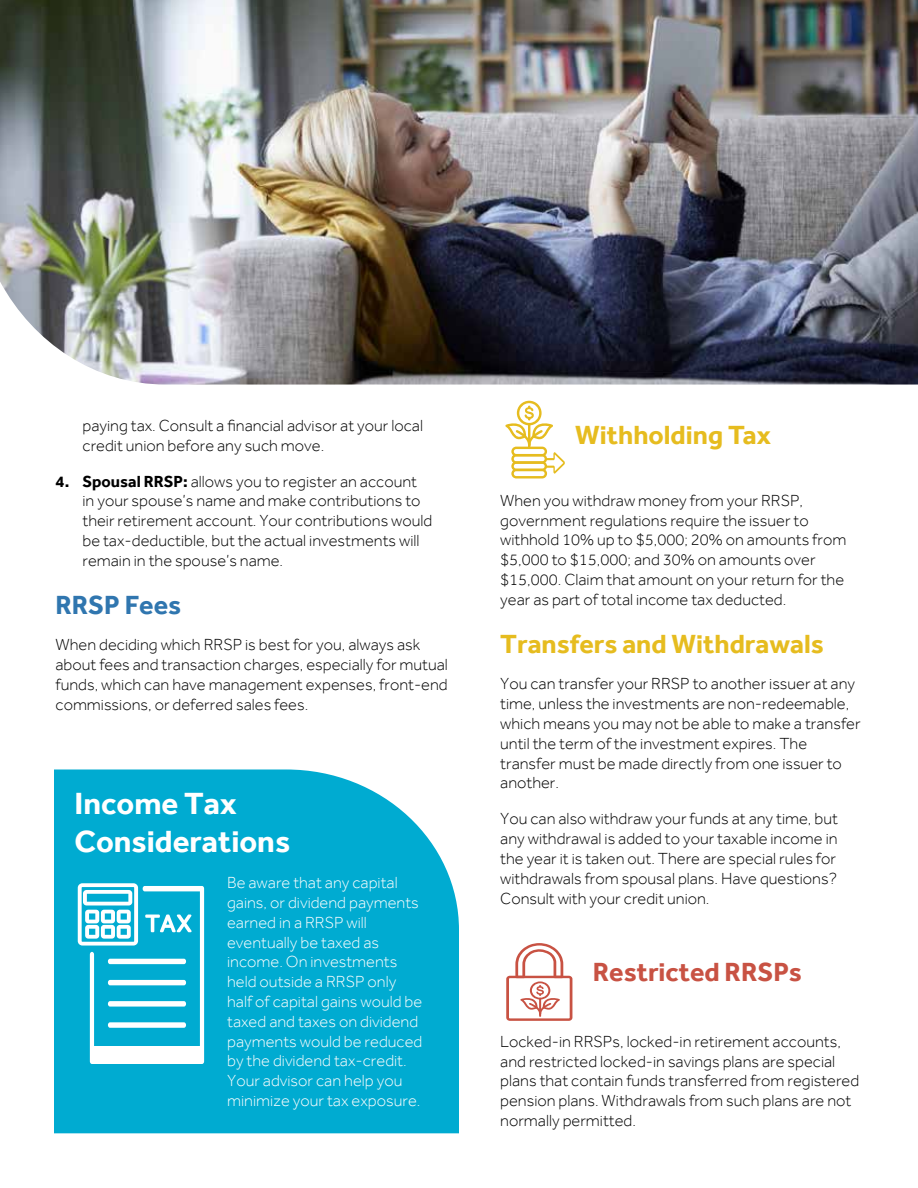
<style>
.page{position:relative;width:918px;height:1188px;background:#fff}
.page>*{position:absolute;margin:0;border:0;box-sizing:border-box;transform-origin:0 0}
.t1{font:700 31.5px/37.8px "Effra";color:#fff}
.t2{font:700 27px "Effra";color:#e6bc1f}
.t3{font:700 27px "Effra";color:#c85243}
.t4{font:700 27px "Effra";color:#3076af}
.t5{font:300 16.5px/19.8px "Effra";color:#000}
.t6{font:300 16.5px/19.8px "Effra";color:#fff}
.s1{font-weight:700}
</style>
<div class="page">
<img style="left:0;top:0;width:918px;height:385px">
<div style="left:54px;top:770px;width:405px;height:363px;background:#00abd1"></div>
<svg style="left:78px;top:883px;width:126px;height:181px"></svg>
<svg style="left:505px;top:401px;width:60px;height:77px"></svg>
<svg style="left:506px;top:943px;width:66px;height:78px"></svg>
<p class="t5" style="left:82px;top:415px;width:342px">paying tax. Consult a financial advisor at your local credit union before any such move.</p>
<p class="t5" style="left:82px;top:471px;width:351px;text-indent:-27px"><span class="s1">4. Spousal RRSP:</span> allows you to register an account in your spouse’s name and make contributions to their retirement account. Your contributions would be tax-deductible, but the actual investments will remain in the spouse’s name.</p>
<h2 class="t4" style="left:56px;top:589px;width:127px">RRSP Fees</h2>
<p class="t5" style="left:56px;top:635px;width:394px">When deciding which RRSP is best for you, always ask about fees and transaction charges, especially for mutual funds, which can have management expenses, front-end commissions, or deferred sales fees.</p>
<h1 class="t1" style="left:75px;top:784px;width:217px">Income Tax<br>Considerations</h1>
<p class="t6" style="left:227px;top:873px;width:197px">Be aware that any capital gains, or dividend payments earned in a RRSP will eventually be taxed as income. On investments held outside a RRSP only half of capital gains would be taxed and taxes on dividend payments would be reduced by the dividend tax-credit.<br>Your advisor can help you minimize your tax exposure.</p>
<h2 class="t2" style="left:575px;top:419px;width:197px">Withholding Tax</h2>
<p class="t5" style="left:500px;top:490px;width:348px">When you withdraw money from your RRSP, government regulations require the issuer to withhold 10% up to $5,000; 20% on amounts from $5,000 to $15,000; and 30% on amounts over $15,000. Claim that amount on your return for the year as part of total income tax deducted.</p>
<h2 class="t2" style="left:500px;top:628px;width:325px">Transfers and Withdrawals</h2>
<p class="t5" style="left:500px;top:674px;width:362px">You can transfer your RRSP to another issuer at any time, unless the investments are non-redeemable, which means you may not be able to make a transfer until the term of the investment expires. The transfer must be made directly from one issuer to another.</p>
<p class="t5" style="left:500px;top:809px;width:339px;text-align:justify">You can also withdraw your funds at any time, but any withdrawal is added to your taxable income in the year it is taken out. There are special rules for withdrawals from spousal plans. Have questions?<br>Consult with your credit union.</p>
<h2 class="t3" style="left:593px;top:956px;width:211px">Restricted RRSPs</h2>
<p class="t5" style="left:500px;top:1031px;width:361px">Locked-in RRSPs, locked-in retirement accounts, and restricted locked-in savings plans are special plans that contain funds transferred from registered pension plans. Withdrawals from such plans are not normally permitted.</p>
</div>
